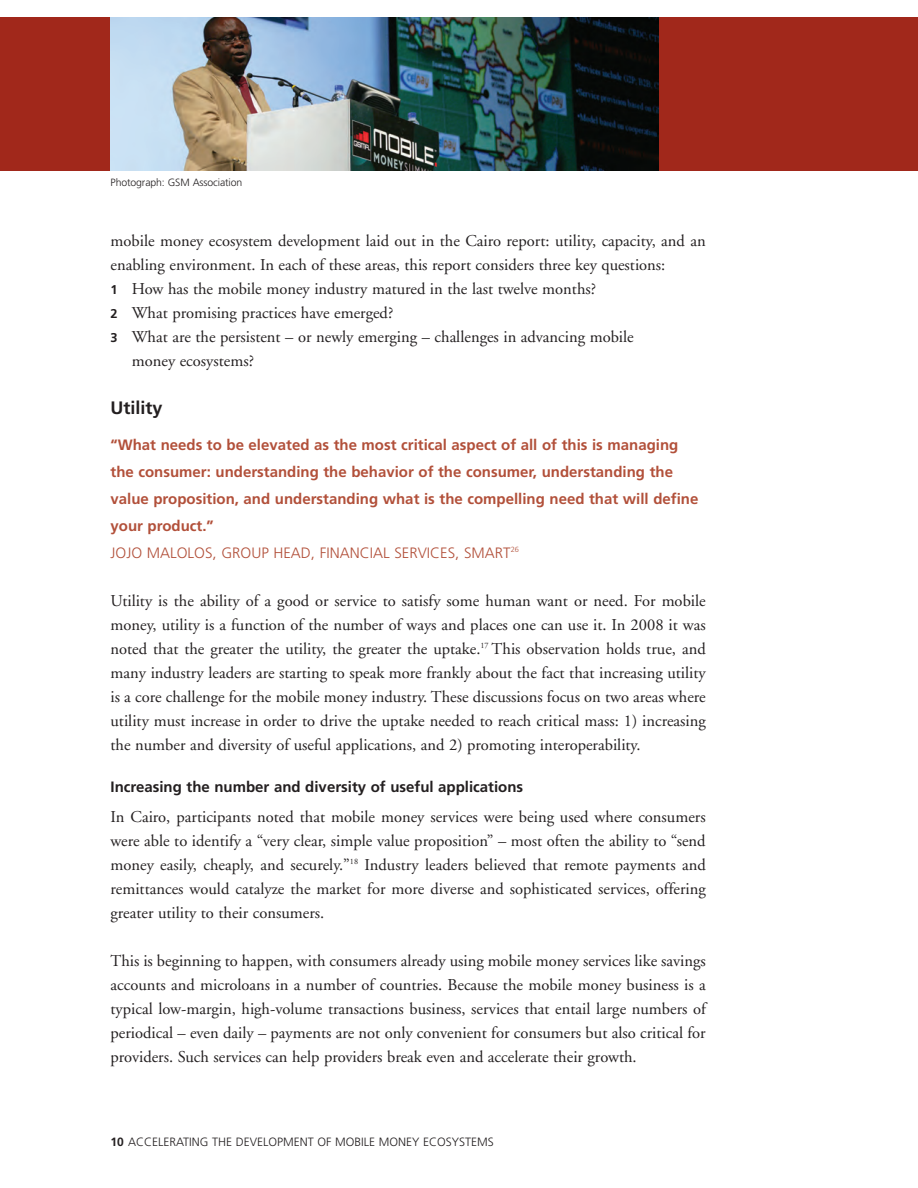
<style>
.page{position:relative;width:918px;height:1188px;background:#fff}
.page>*{position:absolute;margin:0;border:0;box-sizing:border-box;transform-origin:0 0}
.t1{font:700 18px "Frutiger LT";color:#231f20}
.t2{font:16.5px/24px "Adobe Garamond LT";color:#231f20;text-align:justify}
.t3{font:700 15px/27px "Frutiger LT";color:#b2503a}
.t4{font:700 15px "Frutiger LT";color:#231f20}
.t5{font:300 12px "Frutiger LT";color:#231f20}
.t6{font:300 10.5px "Frutiger LT";letter-spacing:-.01em;color:#231f20}
.s1{font-family:"Frutiger LT";font-weight:700;font-size:12.75px}
.s2{font-weight:300}
.s3{font-weight:700}
</style>
<div class="page">
<div style="left:0;top:17px;width:918px;height:153px;background:#a1281b"></div>
<img style="left:111px;top:17px;width:547px;height:153px">
<p class="t6" style="left:111px;top:179px;width:133px">Photograph: GSM Association</p>
<p class="t2" style="left:111px;top:230px;width:597px">mobile money ecosystem development laid out in the Cairo report: utility, capacity, and an</p>
<p class="t2" style="left:111px;top:254px;width:556px">enabling environment. In each of these areas, this report considers three key questions:</p>
<p class="t2" style="left:111px;top:278px;width:487px"><span class="s1">1</span> How has the mobile money industry matured in the last twelve months?</p>
<p class="t2" style="left:111px;top:302px;width:284px"><span class="s1">2</span> What promising practices have emerged?</p>
<p class="t2" style="left:111px;top:326px;width:525px"><span class="s1">3</span> What are the persistent – or newly emerging – challenges in advancing mobile</p>
<p class="t2" style="left:132px;top:350px;width:124px">money ecosystems?</p>
<p class="t1" style="left:111px;top:401px;width:54px">Utility</p>
<p class="t3" style="left:111px;top:432px;width:589px">“What needs to be elevated as the most critical aspect of all of this is managing the consumer: understanding the behavior of the consumer, understanding the value proposition, and understanding what is the compelling need that will define your product.”<br><span class="s2">JOJO MALOLOS, GROUP HEAD, FINANCIAL SERVICES, SMART</span><sup>26</sup></p>
<p class="t2" style="left:111px;top:590px;width:597px">Utility is the ability of a good or service to satisfy some human want or need. For mobile money, utility is a function of the number of ways and places one can use it. In 2008 it was noted that the greater the utility, the greater the uptake.<sup>17</sup> This observation holds true, and many industry leaders are starting to speak more frankly about the fact that increasing utility is a core challenge for the mobile money industry. These discussions focus on two areas where utility must increase in order to drive the uptake needed to reach critical mass: 1) increasing the number and diversity of useful applications, and 2) promoting interoperability.</p>
<p class="t4" style="left:111px;top:781px;width:414px">Increasing the number and diversity of useful applications</p>
<p class="t2" style="left:111px;top:806px;width:597px">In Cairo, participants noted that mobile money services were being used where consumers were able to identify a “very clear, simple value proposition” – most often the ability to “send money easily, cheaply, and securely.”<sup>18</sup> Industry leaders believed that remote payments and remittances would catalyze the market for more diverse and sophisticated services, offering greater utility to their consumers.</p>
<p class="t2" style="left:111px;top:950px;width:597px">This is beginning to happen, with consumers already using mobile money services like savings accounts and microloans in a number of countries. Because the mobile money business is a typical low-margin, high-volume transactions business, services that entail large numbers of periodical – even daily – payments are not only convenient for consumers but also critical for providers. Such services can help providers break even and accelerate their growth.</p>
<p class="t5" style="left:111px;top:1137px;width:385px"><span class="s3">10</span> ACCELERATING THE DEVELOPMENT OF MOBILE MONEY ECOSYSTEMS</p>
</div>
